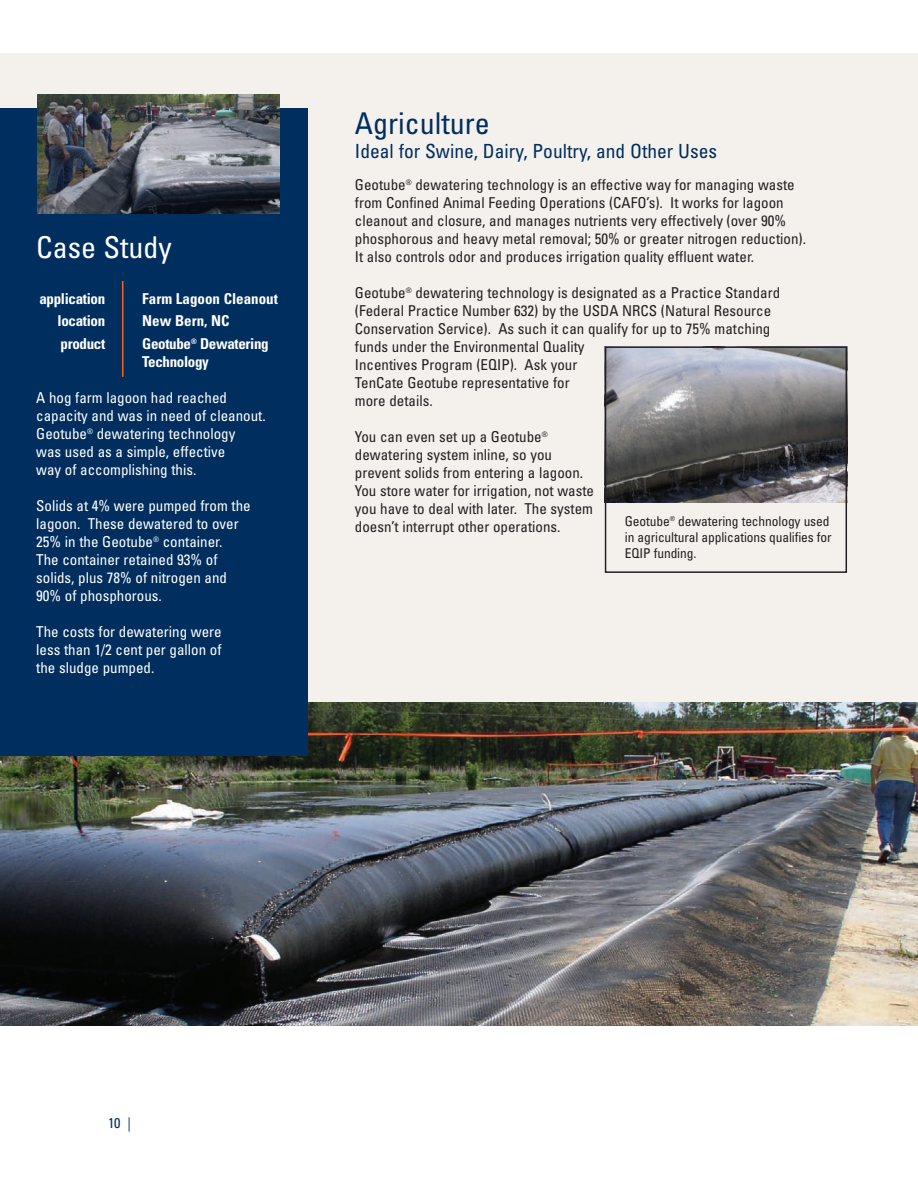
<style>
.page{position:relative;width:918px;height:1188px;background:#fff}
.page>*{position:absolute;margin:0;border:0;box-sizing:border-box;transform-origin:0 0}
.t1{font:condensed 30px "Univers LT";color:#002e5e}
.t2{font:condensed 30px "Univers LT";color:#fff}
.t3{font:condensed 19.5px "Univers LT";color:#002e5e}
.t4{font:condensed 15px/18px "Univers LT";color:#231f20}
.t5{font:condensed 15px/18px "Univers LT";color:#fff}
.t6{font:700 condensed 15px/18px "Univers LT";letter-spacing:-.02em;color:#fff}
.t7{font:700 condensed 15px "Univers LT";color:#fff}
.t8{font:condensed 14.25px "Univers LT";color:#002e5e}
.t9{font:condensed 13.5px/16.2px "Univers LT";letter-spacing:-.01em;color:#231f20}
</style>
<div class="page">
<div style="left:0;top:53px;width:918px;height:649px;background:#f4f1ed"></div>
<img style="left:0;top:702px;width:918px;height:324px">
<div style="left:0;top:108px;width:308px;height:648px;background:#002e5e"></div>
<hr style="left:122px;top:281px;width:1px;height:96px;background:#f36421">
<img style="left:37px;top:94px;width:242px;height:120px">
<img style="left:608px;top:349px;width:236px;height:153px">
<div style="left:605px;top:346px;width:242px;height:227px;border:2px solid #231f20"></div>
<h1 class="t2" style="left:36px;top:237px;width:137px">Case Study</h1>
<p class="t6" style="left:39px;top:290px;width:67px">application</p>
<p class="t7" style="left:142px;top:293px;width:137px">Farm Lagoon Cleanout</p>
<p class="t6" style="left:58px;top:313px;width:49px">location</p>
<p class="t7" style="left:142px;top:315px;width:89px">New Bern, NC</p>
<p class="t6" style="left:61px;top:336px;width:46px">product</p>
<p class="t6" style="left:142px;top:336px;width:128px">Geotube<sup>®</sup> Dewatering<br>Technology</p>
<p class="t5" style="left:36px;top:390px;width:231px">A hog farm lagoon had reached capacity and was in need of cleanout.<br>Geotube<sup>®</sup> dewatering technology<br>was used as a simple, effective<br>way of accomplishing this.</p>
<p class="t5" style="left:36px;top:498px;width:216px">Solids at 4% were pumped from the lagoon. These dewatered to over<br>25% in the Geotube<sup>®</sup> container.<br>The container retained 93% of solids, plus 78% of nitrogen and<br>90% of phosphorous.</p>
<p class="t5" style="left:36px;top:624px;width:187px;text-align:justify">The costs for dewatering were less than 1/2 cent per gallon of the sludge pumped.</p>
<h1 class="t1" style="left:355px;top:112px;width:136px">Agriculture</h1>
<h2 class="t3" style="left:355px;top:143px;width:364px">Ideal for Swine, Dairy, Poultry, and Other Uses</h2>
<p class="t4" style="left:355px;top:177px;width:453px">Geotube<sup>®</sup> dewatering technology is an effective way for managing waste from Confined Animal Feeding Operations (CAFO’s). It works for lagoon cleanout and closure, and manages nutrients very effectively (over 90% phosphorous and heavy metal removal; 50% or greater nitrogen reduction).<br>It also controls odor and produces irrigation quality effluent water.</p>
<p class="t4" style="left:355px;top:285px;width:427px">Geotube<sup>®</sup> dewatering technology is designated as a Practice Standard (Federal Practice Number 632) by the USDA NRCS (Natural Resource Conservation Service). As such it can qualify for up to 75% matching funds under the Environmental Quality<br>Incentives Program (EQIP). Ask your<br>TenCate Geotube representative for<br>more details.</p>
<p class="t4" style="left:355px;top:429px;width:241px">You can even set up a Geotube<sup>® </sup>dewatering system inline, so you prevent solids from entering a lagoon.<br>You store water for irrigation, not waste you have to deal with later. The system doesn’t interrupt other operations.</p>
<p class="t9" style="left:625px;top:514px;width:208px">Geotube<sup>®</sup> dewatering technology used in agricultural applications qualifies for<br>EQIP funding.</p>
<p class="t8" style="left:108px;top:1118px;width:25px">10 |</p>
</div>
